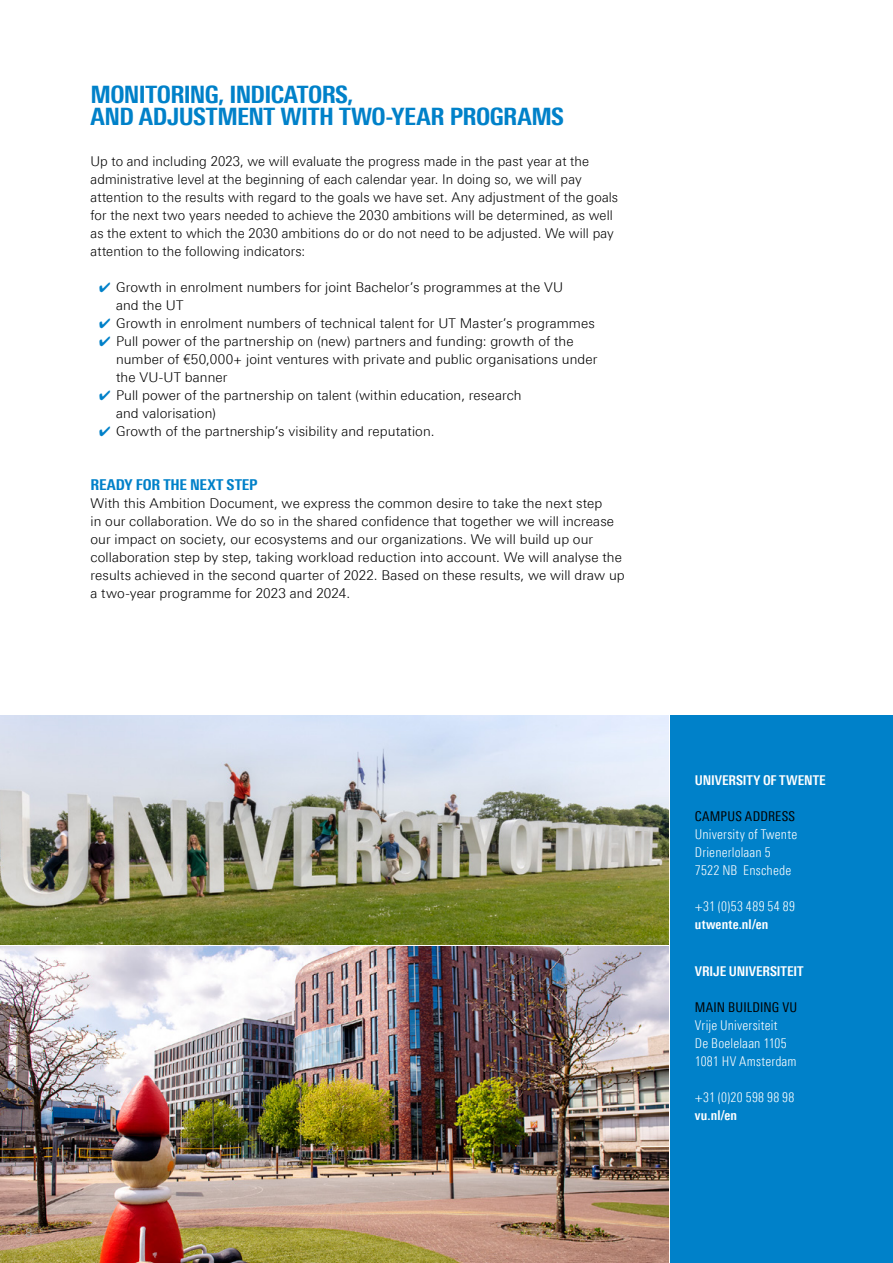
<style>
.page{position:relative;width:893px;height:1263px;background:#fff}
.page>*{position:absolute;margin:0;border:0;box-sizing:border-box;transform-origin:0 0}
.H_-_Tussenheading_-1{font:800 24px/22.4px "Linotype Univers 720 Cn";letter-spacing:-.025em;color:#0081c9}
.H_-_Subheading_-_10p{font:800 15px "Linotype Univers 720 Cn";letter-spacing:-.005em;color:#0081c9}
.P_-_Bodytext_A_-_9pt{font:300 13.5px/18px "Linotype Univers 330";letter-spacing:.005em;color:#000}
.P_-_Bodytext_-_Summa{font:300 13.5px/18px "Linotype Univers 330";letter-spacing:.005em;color:#000}
.P_-_boxed_-_9_pt{font:300 13.5px "Linotype Univers 320 Cn";letter-spacing:.01em;color:#fff}
.P_-_boxed_-_9_pt-2{font:700 13.5px "Linotype Univers 620 Cn";color:#fff}
.P_-_boxed_-_9_pt-3{font:13.5px "Linotype Univers 420 Cn";letter-spacing:.01em;color:#000}
.P_-_boxed_-_9_pt-4{font:300 13.5px "Linotype Univers 320 Cn";letter-spacing:.035em;color:#fff}
.P_-_boxed_-_9_pt-5{font:300 13.5px "Linotype Univers 320 Cn";letter-spacing:.03em;color:#fff}
.t1{font:300 12px "Linotype Univers 330";color:#b3b2b2}
.s1{color:#0081c9}
</style>
<div class="page">
<div style="left:671px;top:715px;width:222px;height:548px;background:#0081c9"></div>
<img style="left:0;top:715px;width:669px;height:230px">
<img style="left:0;top:947px;width:669px;height:316px">
<p class="H_-_Tussenheading_-1" style="left:91px;top:83px;width:475px">MONITORING, INDICATORS,<br>AND ADJUSTMENT WITH TWO-YEAR PROGRAMS</p>
<p class="P_-_Bodytext_A_-_9pt" style="left:91px;top:152px;width:529px">Up to and including 2023, we will evaluate the progress made in the past year at the administrative level at the beginning of each calendar year. In doing so, we will pay attention to the results with regard to the goals we have set. Any adjustment of the goals for the next two years needed to achieve the 2030 ambitions will be determined, as well as the extent to which the 2030 ambitions do or do not need to be adjusted. We will pay attention to the following indicators:</p>
<p class="P_-_Bodytext_-_Summa" style="left:116px;top:278px;width:449px;text-indent:-17px"><span class="s1">✔</span> Growth in enrolment numbers for joint Bachelor’s programmes at the VU and the UT</p>
<p class="P_-_Bodytext_-_Summa" style="left:99px;top:314px;width:497px"><span class="s1">✔</span> Growth in enrolment numbers of technical talent for UT Master’s programmes</p>
<p class="P_-_Bodytext_-_Summa" style="left:116px;top:332px;width:483px;text-indent:-17px"><span class="s1">✔</span> Pull power of the partnership on (new) partners and funding: growth of the number of €50,000+ joint ventures with private and public organisations under the VU-UT banner</p>
<p class="P_-_Bodytext_-_Summa" style="left:116px;top:386px;width:407px;text-indent:-17px"><span class="s1">✔</span> Pull power of the partnership on talent (within education, research and valorisation)</p>
<p class="P_-_Bodytext_-_Summa" style="left:99px;top:422px;width:337px"><span class="s1">✔</span> Growth of the partnership’s visibility and reputation.</p>
<p class="H_-_Subheading_-_10p" style="left:91px;top:476px;width:169px">READY FOR THE NEXT STEP</p>
<p class="P_-_Bodytext_A_-_9pt" style="left:91px;top:494px;width:536px">With this Ambition Document, we express the common desire to take the next step<br>in our collaboration. We do so in the shared confidence that together we will increase our impact on society, our ecosystems and our organizations. We will build up our collaboration step by step, taking workload reduction into account. We will analyse the results achieved in the second quarter of 2022. Based on these results, we will draw up a two-year programme for 2023 and 2024.</p>
<p class="t1" style="left:26px;top:1226px;width:8px">8</p>
<p class="P_-_boxed_-_9_pt-2" style="left:695px;top:772px;width:132px">UNIVERSITY OF TWENTE</p>
<p class="P_-_boxed_-_9_pt-3" style="left:695px;top:808px;width:102px">CAMPUS ADDRESS</p>
<p class="P_-_boxed_-_9_pt" style="left:695px;top:826px;width:104px">University of Twente</p>
<p class="P_-_boxed_-_9_pt" style="left:695px;top:844px;width:77px">Drienerlolaan 5</p>
<p class="P_-_boxed_-_9_pt" style="left:695px;top:862px;width:98px">7522 NB Enschede</p>
<p class="P_-_boxed_-_9_pt-4" style="left:695px;top:898px;width:102px">+31 (0)53 489 54 89</p>
<p class="P_-_boxed_-_9_pt-2" style="left:695px;top:916px;width:75px">utwente.nl/en</p>
<p class="P_-_boxed_-_9_pt-2" style="left:695px;top:963px;width:110px">VRIJE UNIVERSITEIT</p>
<p class="P_-_boxed_-_9_pt-3" style="left:695px;top:999px;width:104px">MAIN BUILDING VU</p>
<p class="P_-_boxed_-_9_pt" style="left:695px;top:1018px;width:84px">Vrije Universiteit</p>
<p class="P_-_boxed_-_9_pt" style="left:695px;top:1036px;width:93px">De Boelelaan 1105</p>
<p class="P_-_boxed_-_9_pt" style="left:695px;top:1054px;width:103px">1081 HV Amsterdam</p>
<p class="P_-_boxed_-_9_pt-5" style="left:695px;top:1090px;width:101px">+31 (0)20 598 98 98</p>
<p class="P_-_boxed_-_9_pt-2" style="left:695px;top:1107px;width:44px">vu.nl/en</p>
</div>
